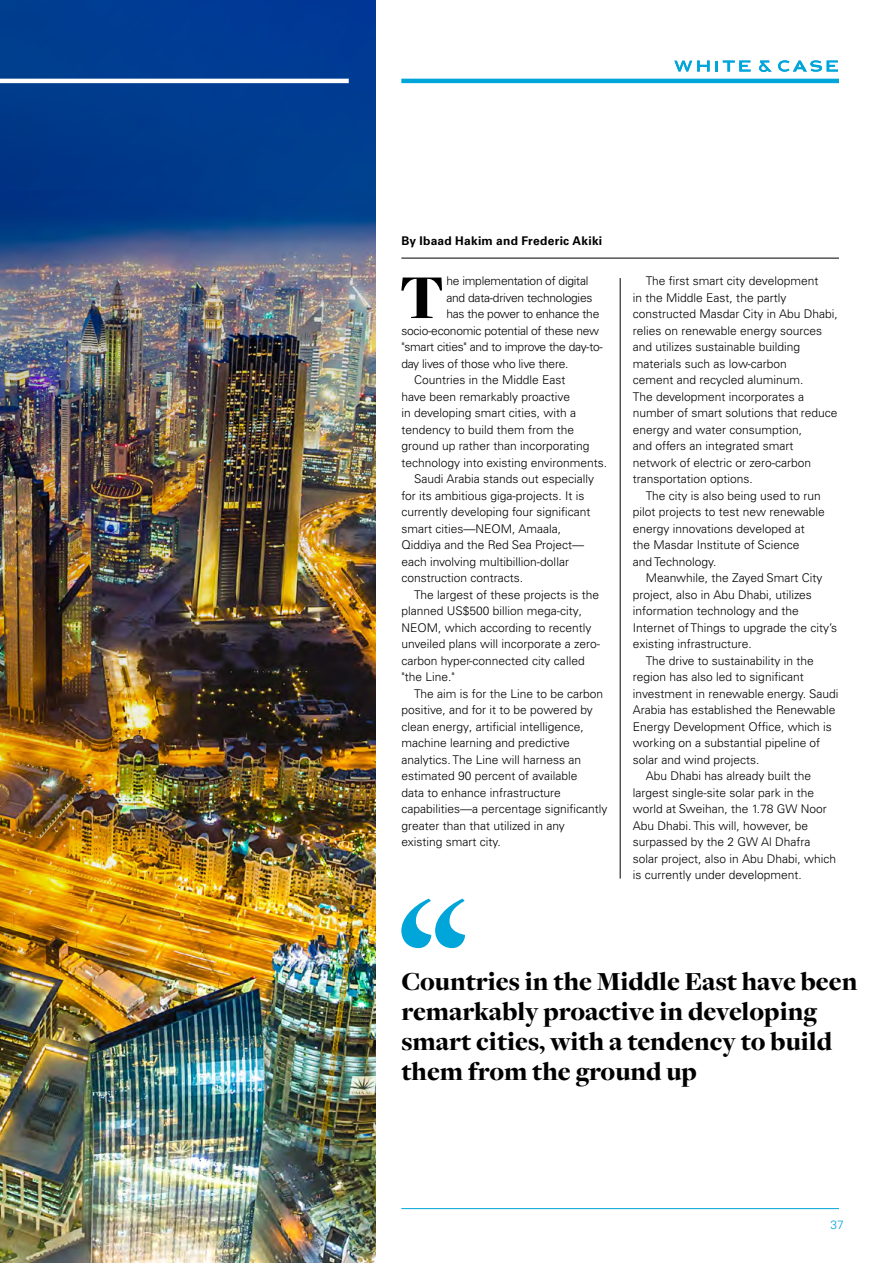
<style>
.page{position:relative;width:893px;height:1263px;background:#fff}
.page>*{position:absolute;margin:0;border:0;box-sizing:border-box;transform-origin:0 0}
.t1{font:900 64.8px "Freight Disp Pro";color:#000}
.t2{font:900 27px/30px "Freight Disp Pro";color:#000}
.t3{font:300 12px/16.5px "Univers LT Pro 45";color:#000}
.t4{font:300 12px "Univers LT Pro 45";letter-spacing:-.02em;color:#000}
.t5{font:700 12px "Univers LT Pro 65";letter-spacing:.02em;color:#000}
.t6{font:300 12px "Univers LT Pro 45";color:#00a5da}
</style>
<div class="page">
<svg style="left:759px;top:61px;width:13px;height:11px"></svg>
<svg style="left:674px;top:61px;width:76px;height:11px"></svg>
<svg style="left:778px;top:60px;width:60px;height:12px"></svg>
<hr style="left:401px;top:1208px;width:438px;height:1px;background:#00a5da">
<hr style="left:401px;top:79px;width:438px;height:4px;background:#00a5da">
<hr style="left:620px;top:278px;width:1px;height:600px;background:#000">
<svg style="left:401px;top:899px;width:64px;height:49px"></svg>
<hr style="left:401px;top:258px;width:438px;height:1px;background:#000">
<img style="left:0;top:0;width:376px;height:1263px">
<hr style="left:0;top:79px;width:349px;height:4px;background:#fff">
<p class="t5" style="left:401px;top:234px;width:202px">By Ibaad Hakim and Frederic Akiki</p>
<h1 class="t1" style="left:400px;top:254px;width:46px">T</h1>
<p class="t4" style="left:446px;top:273px;width:144px">he implementation of digital</p>
<p class="t4" style="left:446px;top:290px;width:148px">and data-driven technologies</p>
<p class="t4" style="left:446px;top:306px;width:154px">has the power to enhance the</p>
<p class="t4" style="left:401px;top:323px;width:199px">socio-economic potential of these new</p>
<p class="t4" style="left:401px;top:339px;width:203px">"smart cities" and to improve the day-to-</p>
<p class="t4" style="left:401px;top:356px;width:169px">day lives of those who live there.</p>
<p class="t3" style="left:414px;top:371px;width:153px">Countries in the Middle East</p>
<p class="t3" style="left:401px;top:388px;width:170px">have been remarkably proactive</p>
<p class="t3" style="left:401px;top:404px;width:176px">in developing smart cities, with a</p>
<p class="t3" style="left:401px;top:421px;width:174px">tendency to build them from the</p>
<p class="t3" style="left:401px;top:437px;width:190px">ground up rather than incorporating</p>
<p class="t3" style="left:401px;top:454px;width:207px">technology into existing environments.</p>
<p class="t3" style="left:414px;top:470px;width:181px">Saudi Arabia stands out especially</p>
<p class="t3" style="left:401px;top:487px;width:185px">for its ambitious giga-projects. It is</p>
<p class="t3" style="left:401px;top:503px;width:191px">currently developing four significant</p>
<p class="t3" style="left:401px;top:520px;width:161px">smart cities—NEOM, Amaala,</p>
<p class="t3" style="left:401px;top:536px;width:184px">Qiddiya and the Red Sea Project—</p>
<p class="t3" style="left:401px;top:553px;width:169px">each involving multibillion-dollar</p>
<p class="t3" style="left:401px;top:569px;width:123px">construction contracts.</p>
<p class="t3" style="left:414px;top:586px;width:186px">The largest of these projects is the</p>
<p class="t3" style="left:401px;top:602px;width:182px">planned US$500 billion mega-city,</p>
<p class="t3" style="left:401px;top:619px;width:192px">NEOM, which according to recently</p>
<p class="t3" style="left:401px;top:635px;width:200px">unveiled plans will incorporate a zero-</p>
<p class="t3" style="left:401px;top:652px;width:185px">carbon hyper-connected city called</p>
<p class="t3" style="left:401px;top:668px;width:55px">"the Line."</p>
<p class="t3" style="left:414px;top:685px;width:190px">The aim is for the Line to be carbon</p>
<p class="t3" style="left:401px;top:701px;width:193px">positive, and for it to be powered by</p>
<p class="t3" style="left:401px;top:718px;width:184px">clean energy, artificial intelligence,</p>
<p class="t3" style="left:401px;top:734px;width:170px">machine learning and predictive</p>
<p class="t3" style="left:401px;top:751px;width:181px">analytics. The Line will harness an</p>
<p class="t3" style="left:401px;top:767px;width:178px">estimated 90 percent of available</p>
<p class="t3" style="left:401px;top:784px;width:161px">data to enhance infrastructure</p>
<p class="t3" style="left:401px;top:800px;width:208px">capabilities—a percentage significantly</p>
<p class="t3" style="left:401px;top:817px;width:165px">greater than that utilized in any</p>
<p class="t3" style="left:401px;top:833px;width:101px">existing smart city.</p>
<p class="t3" style="left:633px;top:272px;width:206px;text-indent:13px">The first smart city development<br>in the Middle East, the partly constructed Masdar City in Abu Dhabi, relies on renewable energy sources and utilizes sustainable building materials such as low-carbon<br>cement and recycled aluminum.<br>The development incorporates a number of smart solutions that reduce energy and water consumption,<br>and offers an integrated smart network of electric or zero-carbon transportation options.</p>
<p class="t3" style="left:633px;top:487px;width:193px;text-indent:13px">The city is also being used to run pilot projects to test new renewable energy innovations developed at the Masdar Institute of Science<br>and Technology.</p>
<p class="t3" style="left:646px;top:569px;width:178px">Meanwhile, the Zayed Smart City</p>
<p class="t3" style="left:633px;top:586px;width:180px">project, also in Abu Dhabi, utilizes</p>
<p class="t3" style="left:633px;top:602px;width:167px">information technology and the</p>
<p class="t3" style="left:633px;top:619px;width:206px">Internet of Things to upgrade the city’s</p>
<p class="t3" style="left:633px;top:635px;width:120px">existing infrastructure.</p>
<p class="t3" style="left:646px;top:652px;width:170px">The drive to sustainability in the</p>
<p class="t3" style="left:633px;top:668px;width:172px">region has also led to significant</p>
<p class="t3" style="left:633px;top:685px;width:207px">investment in renewable energy. Saudi</p>
<p class="t3" style="left:633px;top:701px;width:204px">Arabia has established the Renewable</p>
<p class="t3" style="left:633px;top:718px;width:200px">Energy Development Office, which is</p>
<p class="t3" style="left:633px;top:734px;width:189px">working on a substantial pipeline of</p>
<p class="t3" style="left:633px;top:751px;width:128px">solar and wind projects.</p>
<p class="t3" style="left:646px;top:767px;width:167px">Abu Dhabi has already built the</p>
<p class="t3" style="left:633px;top:784px;width:183px">largest single-site solar park in the</p>
<p class="t3" style="left:633px;top:800px;width:195px">world at Sweihan, the 1.78 GW Noor</p>
<p class="t3" style="left:633px;top:817px;width:177px">Abu Dhabi. This will, however, be</p>
<p class="t3" style="left:633px;top:833px;width:179px">surpassed by the 2 GW Al Dhafra</p>
<p class="t3" style="left:633px;top:850px;width:205px">solar project, also in Abu Dhabi, which</p>
<p class="t3" style="left:633px;top:866px;width:170px">is currently under development.</p>
<h2 class="t2" style="left:401px;top:966px;width:458px">Countries in the Middle East have been remarkably proactive in developing smart cities, with a tendency to build them from the ground up</h2>
<p class="t6" style="left:830px;top:1218px;width:15px">37</p>
</div>
